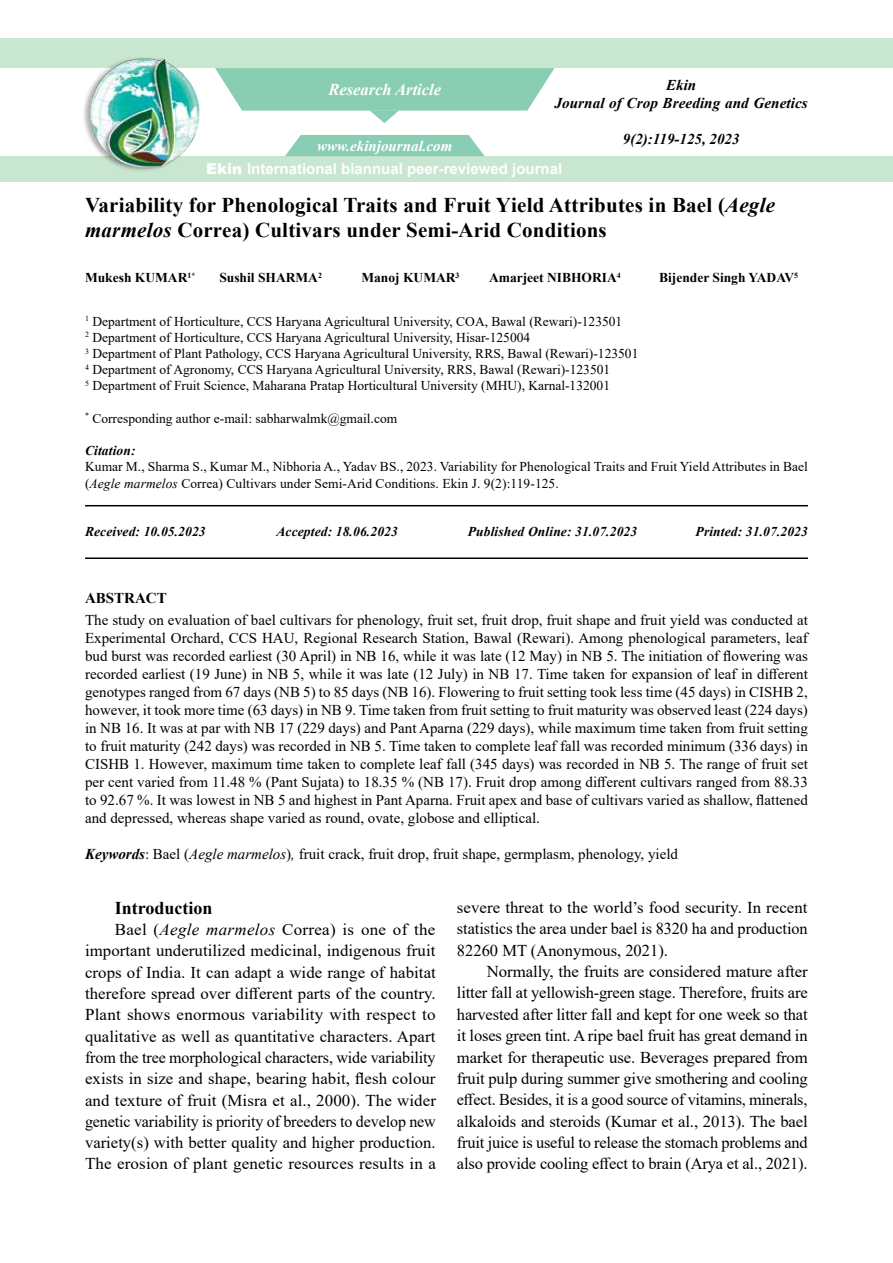
<style>
.page{position:relative;width:893px;height:1263px;background:#fff}
.page>*{position:absolute;margin:0;border:0;box-sizing:border-box;transform-origin:0 0}
.t1{font:700 21px/25.2px "Times New Roman";letter-spacing:.01em;color:#000}
.t2{font:700 18px "Times New Roman";color:#000}
.t3{font:16.5px/21.3px "Times New Roman";letter-spacing:-.005em;color:#000;text-align:justify}
.t4{font:italic 700 16.5px "Times New Roman";color:#fff}
.t5{font:15px/18px "Times New Roman";color:#000;text-align:justify}
.t6{font:italic 700 15px/18px "Times New Roman";letter-spacing:.005em;color:#000;text-align:center}
.t7{font:700 15px "Arial";color:#fff}
.t8{font:italic 700 15px "Times New Roman";color:#fff}
.t9{font:700 15px "Times New Roman";color:#000}
.t10{font:13.5px/16.2px "Times New Roman";color:#000}
.t11{font:italic 700 13.5px "Times New Roman";letter-spacing:.01em;color:#000}
.t12{font:700 13.5px "Times New Roman";color:#000}
.s1{font-weight:900}
.s2{font-style:italic}
.s3{font-weight:700;font-style:italic}
</style>
<div class="page">
<div style="left:0;top:38px;width:893px;height:30px;background:#c9e6d0"></div>
<div style="left:0;top:156px;width:893px;height:26px;background:#c9e6d0"></div>
<img style="left:84px;top:58px;width:116px;height:113px">
<svg style="left:215px;top:68px;width:339px;height:55px"></svg>
<svg style="left:285px;top:135px;width:200px;height:21px;background:#92d1b9"></svg>
<hr style="left:85px;top:505px;width:723px;height:1px;background:#000">
<hr style="left:85px;top:557px;width:723px;height:2px;background:#000">
<p class="t4" style="left:329px;top:78px;width:114px">Research Article</p>
<p class="t8" style="left:317px;top:135px;width:137px">www.ekinjournal.com</p>
<p class="t6" style="left:554px;top:76px;width:255px">Ekin<br>Journal of Crop Breeding and Genetics</p>
<p class="t6" style="left:623px;top:130px;width:118px">9(2):119-125, 2023</p>
<p class="t7" style="left:206px;top:159px;width:357px"><span class="s1">Ekin</span> International biannual peer-reviewed journal</p>
<h1 class="t1" style="left:85px;top:192px;width:691px">Variability for Phenological Traits and Fruit Yield Attributes in Bael (<span class="s2">Aegle marmelos</span> Correa) Cultivars under Semi-Arid Conditions</h1>
<p class="t12" style="left:85px;top:268px;width:112px">Mukesh KUMAR<sup>1*</sup></p>
<p class="t12" style="left:219px;top:268px;width:104px">Sushil SHARMA<sup>2</sup></p>
<p class="t12" style="left:361px;top:268px;width:100px">Manoj KUMAR<sup>3</sup></p>
<p class="t12" style="left:489px;top:268px;width:133px">Amarjeet NIBHORIA<sup>4</sup></p>
<p class="t12" style="left:659px;top:268px;width:140px">Bijender Singh YADAV<sup>5</sup></p>
<p class="t10" style="left:85px;top:313px;width:555px"><sup>1</sup> Department of Horticulture, CCS Haryana Agricultural University, COA, Bawal (Rewari)-123501<br><sup>2</sup> Department of Horticulture, CCS Haryana Agricultural University, Hisar-125004<br><sup>3</sup> Department of Plant Pathology, CCS Haryana Agricultural University, RRS, Bawal (Rewari)-123501<br><sup>4</sup> Department of Agronomy, CCS Haryana Agricultural University, RRS, Bawal (Rewari)-123501<br><sup>5</sup> Department of Fruit Science, Maharana Pratap Horticultural University (MHU), Karnal-132001</p>
<p class="t10" style="left:85px;top:410px;width:314px"><sup>*</sup> Corresponding author e-mail: sabharwalmk@gmail.com</p>
<p class="t11" style="left:85px;top:441px;width:52px">Citation:</p>
<p class="t10" style="left:85px;top:458px;width:724px">Kumar M., Sharma S., Kumar M., Nibhoria A., Yadav BS., 2023. Variability for Phenological Traits and Fruit Yield Attributes in Bael (<span class="s2">Aegle marmelos</span> Correa) Cultivars under Semi-Arid Conditions. Ekin J. 9(2):119-125.</p>
<p class="t11" style="left:85px;top:522px;width:122px">Received: 10.05.2023</p>
<p class="t11" style="left:276px;top:522px;width:123px">Accepted: 18.06.2023</p>
<p class="t11" style="left:468px;top:522px;width:171px">Published Online: 31.07.2023</p>
<p class="t11" style="left:696px;top:522px;width:114px">Printed: 31.07.2023</p>
<p class="t9" style="left:85px;top:587px;width:83px">ABSTRACT</p>
<p class="t5" style="left:85px;top:611px;width:724px">The study on evaluation of bael cultivars for phenology, fruit set, fruit drop, fruit shape and fruit yield was conducted at Experimental Orchard, CCS HAU, Regional Research Station, Bawal (Rewari). Among phenological parameters, leaf bud burst was recorded earliest (30 April) in NB 16, while it was late (12 May) in NB 5. The initiation of flowering was recorded earliest (19 June) in NB 5, while it was late (12 July) in NB 17. Time taken for expansion of leaf in different genotypes ranged from 67 days (NB 5) to 85 days (NB 16). Flowering to fruit setting took less time (45 days) in CISHB 2, however, it took more time (63 days) in NB 9. Time taken from fruit setting to fruit maturity was observed least (224 days) in NB 16. It was at par with NB 17 (229 days) and Pant Aparna (229 days), while maximum time taken from fruit setting to fruit maturity (242 days) was recorded in NB 5. Time taken to complete leaf fall was recorded minimum (336 days) in CISHB 1. However, maximum time taken to complete leaf fall (345 days) was recorded in NB 5. The range of fruit set per cent varied from 11.48 % (Pant Sujata) to 18.35 % (NB 17). Fruit drop among different cultivars ranged from 88.33 to 92.67 %. It was lowest in NB 5 and highest in Pant Aparna. Fruit apex and base of cultivars varied as shallow, flattened and depressed, whereas shape varied as round, ovate, globose and elliptical.</p>
<p class="t5" style="left:85px;top:845px;width:595px"><span class="s3">Keywords</span>: Bael (<span class="s2">Aegle marmelos</span>)<span class="s2">,</span> fruit crack, fruit drop, fruit shape, germplasm, phenology, yield</p>
<p class="t2" style="left:115px;top:895px;width:99px">Introduction</p>
<p class="t3" style="left:85px;top:918px;width:352px;text-indent:30px">Bael (<span class="s2">Aegle marmelos</span> Correa) is one of the important underutilized medicinal, indigenous fruit crops of India. It can adapt a wide range of habitat therefore spread over different parts of the country.<br>Plant shows enormous variability with respect to qualitative as well as quantitative characters. Apart from the tree morphological characters, wide variability exists in size and shape, bearing habit, flesh colour and texture of fruit (Misra et al., 2000). The wider genetic variability is priority of breeders to develop new variety(s) with better quality and higher production.<br>The erosion of plant genetic resources results in a</p>
<p class="t3" style="left:457px;top:896px;width:352px">severe threat to the world’s food security. In recent statistics the area under bael is 8320 ha and production 82260 MT (Anonymous, 2021).</p>
<p class="t3" style="left:457px;top:960px;width:352px;text-indent:30px">Normally, the fruits are considered mature after litter fall at yellowish-green stage. Therefore, fruits are harvested after litter fall and kept for one week so that it loses green tint. A ripe bael fruit has great demand in market for therapeutic use. Beverages prepared from fruit pulp during summer give smothering and cooling effect. Besides, it is a good source of vitamins, minerals, alkaloids and steroids (Kumar et al., 2013). The bael fruit juice is useful to release the stomach problems and also provide cooling effect to brain (Arya et al., 2021).</p>
</div>
